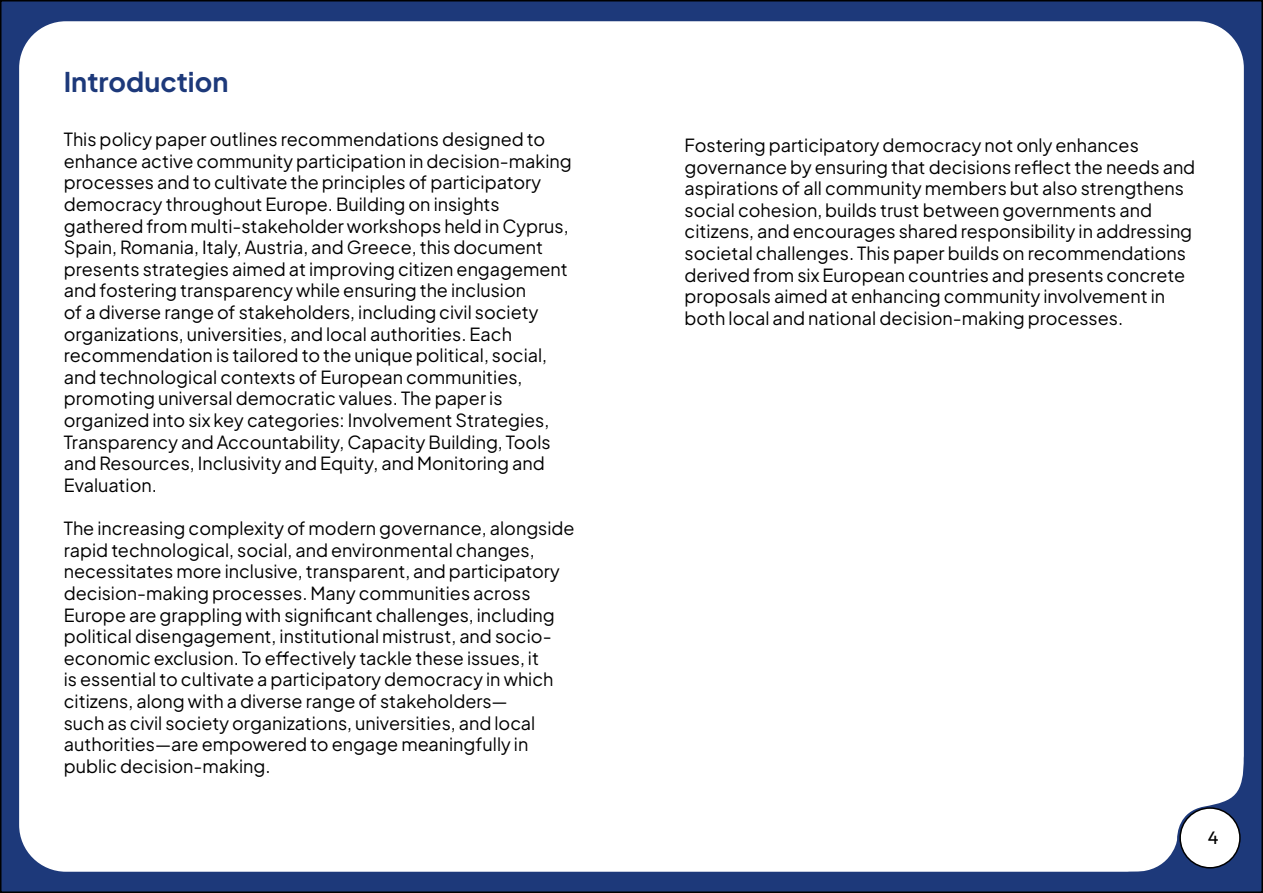
<style>
.page{position:relative;width:1263px;height:893px;background:#fff}
.page>*{position:absolute;margin:0;border:0;box-sizing:border-box;transform-origin:0 0}
.t1{font:700 27px "Plus Jakarta Sans";color:#1d397a}
.t2{font:18px/21.6px "Plus Jakarta Sans";color:#000}
.t3{font:18px "Outfit";color:#000}
</style>
<div class="page">
<div style="left:1px;top:1px;width:1261px;height:891px;background:#1d397a"></div>
<div style="left:19px;top:21px;width:1225px;height:851px;background:#fff;border-radius:47px"></div>
<svg style="left:1101px;top:756px;width:143px;height:116px"></svg>
<div style="left:1180px;top:808px;width:60px;height:60px;background:#fff;border-radius:50%"></div>
<div style="left:1179px;top:807px;width:62px;height:61px;border:2px solid #000;border-radius:50%"></div>
<h1 class="t1" style="left:64px;top:58px;width:166px">Introduction</h1>
<p class="t2" style="left:64px;top:127px;width:509px">This policy paper outlines recommendations designed to enhance active community participation in decision-making processes and to cultivate the principles of participatory democracy throughout Europe. Building on insights gathered from multi-stakeholder workshops held in Cyprus, Spain, Romania, Italy, Austria, and Greece, this document presents strategies aimed at improving citizen engagement and fostering transparency while ensuring the inclusion<br>of a diverse range of stakeholders, including civil society organizations, universities, and local authorities. Each recommendation is tailored to the unique political, social, and technological contexts of European communities, promoting universal democratic values. The paper is organized into six key categories: Involvement Strategies, Transparency and Accountability, Capacity Building, Tools and Resources, Inclusivity and Equity, and Monitoring and Evaluation.</p>
<p class="t2" style="left:64px;top:516px;width:512px">The increasing complexity of modern governance, alongside rapid technological, social, and environmental changes, necessitates more inclusive, transparent, and participatory decision-making processes. Many communities across Europe are grappling with significant challenges, including political disengagement, institutional mistrust, and socio&shy;economic exclusion. To effectively tackle these issues, it<br>is essential to cultivate a participatory democracy in which citizens, along with a diverse range of stakeholders—<br>such as civil society organizations, universities, and local authorities—are empowered to engage meaningfully in public decision-making.</p>
<p class="t2" style="left:685px;top:133px;width:512px">Fostering participatory democracy not only enhances governance by ensuring that decisions reflect the needs and aspirations of all community members but also strengthens social cohesion, builds trust between governments and citizens, and encourages shared responsibility in addressing societal challenges. This paper builds on recommendations derived from six European countries and presents concrete proposals aimed at enhancing community involvement in both local and national decision-making processes.</p>
<p class="t3" style="left:1208px;top:828px;width:12px">4</p>
</div>
